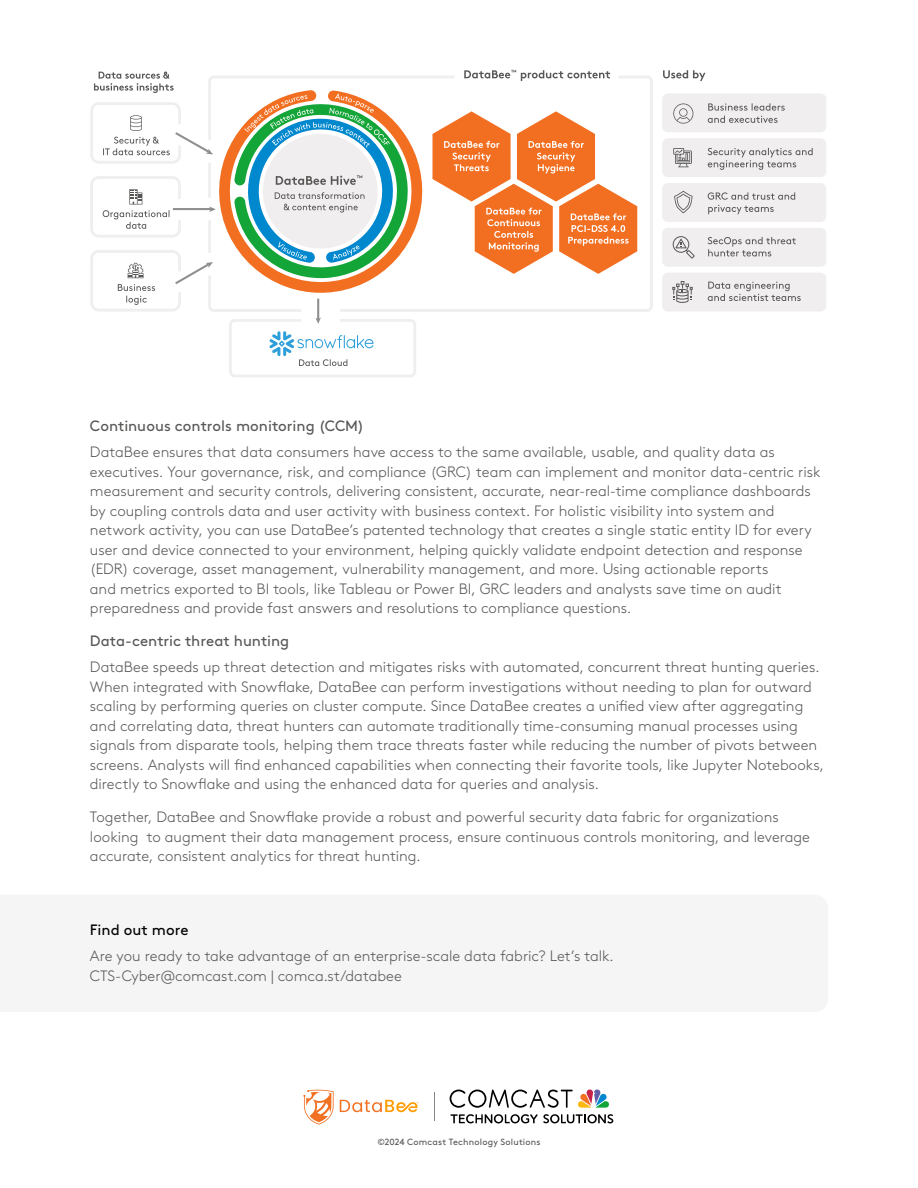
<style>
.page{position:relative;width:918px;height:1188px;background:#fff}
.page>*{position:absolute;margin:0;border:0;box-sizing:border-box;transform-origin:0 0}
.Body_Copy_Normal{font:300 15px/19.5px "Brown Std";color:#575756}
.Body_Copy_H2{font:15px "Brown Std Regular Alt";color:#575756}
.Body_Copy_H1{font:15px "Brown Std Regular Alt";color:#000}
.Chart_legend_copy{font:9px "Brown Std Regular Alt";letter-spacing:.02em;color:#575756}
</style>
<div class="page">
<svg style="left:464px;top:70px;width:146px;height:6px"></svg>
<svg style="left:663px;top:70px;width:42px;height:11px"></svg>
<svg style="left:229px;top:76px;width:424px;height:301px"></svg>
<div style="left:662px;top:93px;width:164px;height:39px;background:#f0eeee;border-radius:6px"></div>
<svg style="left:708px;top:103px;width:77px;height:20px"></svg>
<svg style="left:673px;top:103px;width:20px;height:21px"></svg>
<div style="left:662px;top:183px;width:164px;height:39px;background:#f0eeee;border-radius:6px"></div>
<svg style="left:708px;top:192px;width:87px;height:22px"></svg>
<svg style="left:674px;top:191px;width:19px;height:22px"></svg>
<div style="left:662px;top:228px;width:164px;height:39px;background:#f0eeee;border-radius:6px"></div>
<svg style="left:708px;top:237px;width:88px;height:19px"></svg>
<svg style="left:673px;top:236px;width:22px;height:23px"></svg>
<div style="left:662px;top:273px;width:164px;height:39px;background:#f0eeee;border-radius:6px"></div>
<svg style="left:708px;top:282px;width:93px;height:19px"></svg>
<svg style="left:672px;top:281px;width:21px;height:22px"></svg>
<div style="left:662px;top:138px;width:164px;height:39px;background:#f0eeee;border-radius:6px"></div>
<svg style="left:708px;top:148px;width:105px;height:22px"></svg>
<svg style="left:673px;top:148px;width:19px;height:19px"></svg>
<svg style="left:90px;top:72px;width:332px;height:252px"></svg>
<svg style="left:450px;top:1089px;width:159px;height:19px"></svg>
<svg style="left:450px;top:1114px;width:163px;height:10px"></svg>
<svg style="left:434px;top:1092px;width:1px;height:29px"></svg>
<svg style="left:303px;top:1090px;width:31px;height:35px"></svg>
<svg style="left:340px;top:1100px;width:79px;height:12px"></svg>
<p class="Body_Copy_H2" style="left:90px;top:417px;width:276px">Continuous controls monitoring (CCM)</p>
<p class="Body_Copy_Normal" style="left:90px;top:442px;width:732px">DataBee ensures that data consumers have access to the same available, usable, and quality data as executives. Your governance, risk, and compliance (GRC) team can implement and monitor data-centric risk measurement and security controls, delivering consistent, accurate, near-real-time compliance dashboards by coupling controls data and user activity with business context. For holistic visibility into system and network activity, you can use DataBee’s patented technology that creates a single static entity ID for every user and device connected to your environment, helping quickly validate endpoint detection and response (EDR) coverage, asset management, vulnerability management, and more. Using actionable reports<br>and metrics exported to BI tools, like Tableau or Power BI, GRC leaders and analysts save time on audit preparedness and provide fast answers and resolutions to compliance questions.</p>
<p class="Body_Copy_H2" style="left:90px;top:632px;width:201px">Data-centric threat hunting</p>
<p class="Body_Copy_Normal" style="left:90px;top:657px;width:736px">DataBee speeds up threat detection and mitigates risks with automated, concurrent threat hunting queries.<br>When integrated with Snowflake, DataBee can perform investigations without needing to plan for outward scaling by performing queries on cluster compute. Since DataBee creates a unified view after aggregating and correlating data, threat hunters can automate traditionally time-consuming manual processes using signals from disparate tools, helping them trace threats faster while reducing the number of pivots between screens. Analysts will find enhanced capabilities when connecting their favorite tools, like Jupyter Notebooks, directly to Snowflake and using the enhanced data for queries and analysis.</p>
<p class="Body_Copy_Normal" style="left:90px;top:807px;width:722px">Together, DataBee and Snowflake provide a robust and powerful security data fabric for organizations looking to augment their data management process, ensure continuous controls monitoring, and leverage accurate, consistent analytics for threat hunting.</p>
<p class="Body_Copy_H1" style="left:90px;top:921px;width:100px">Find out more</p>
<p class="Body_Copy_Normal" style="left:90px;top:946px;width:525px">Are you ready to take advantage of an enterprise-scale data fabric? Let’s talk.<br>CTS-Cyber@comcast.com | comca.st/databee</p>
<p class="Chart_legend_copy" style="left:377px;top:1137px;width:165px">©2024 Comcast Technology Solutions</p>
</div>
